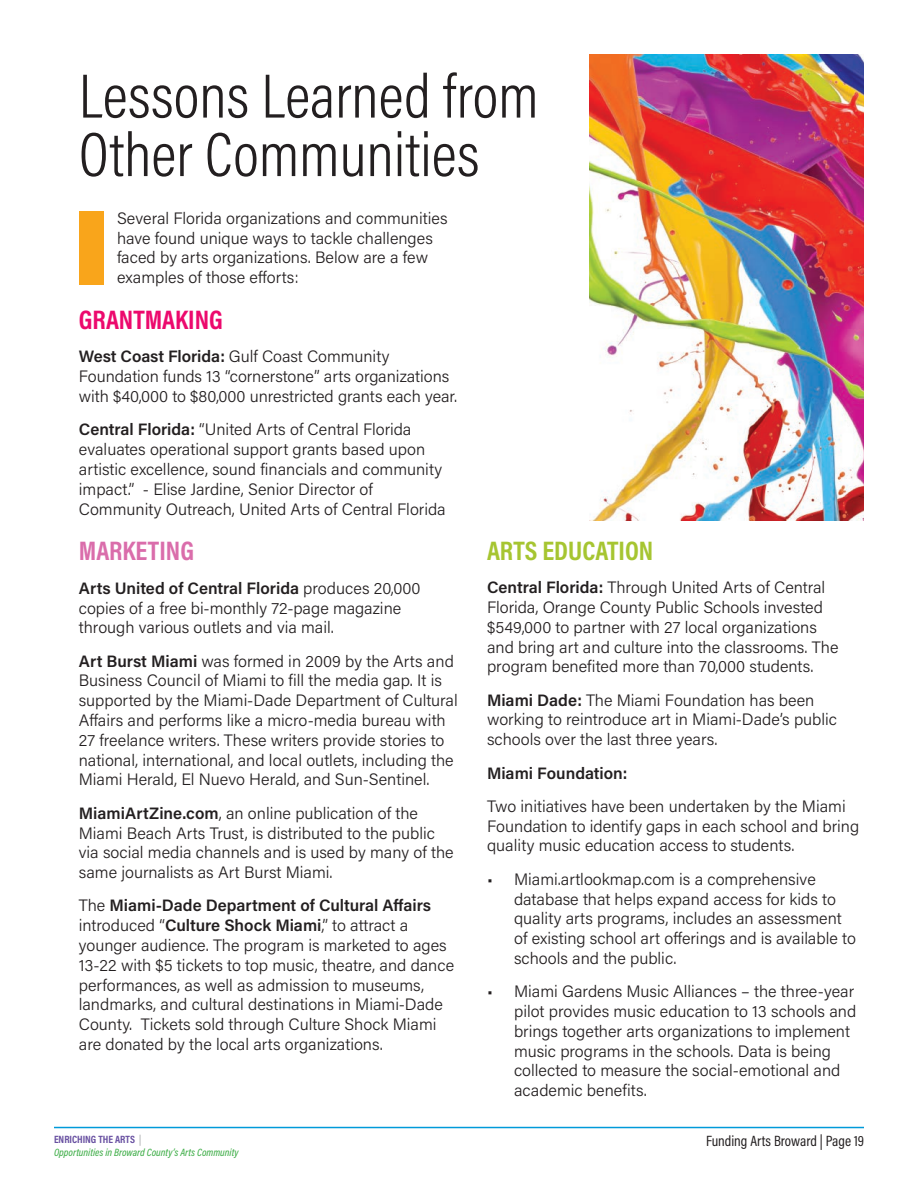
<style>
.page{position:relative;width:918px;height:1188px;background:#fff}
.page>*{position:absolute;margin:0;border:0;box-sizing:border-box;transform-origin:0 0}
.t1{font:300 63px/58.5px "Acumin Pro Cond";color:#231f20}
.Subhead{font:700 27px "Acumin Pro Cond";color:#a6c531}
.Subhead-2{font:700 27px "Acumin Pro Cond";color:#ec096d}
.Subhead-3{font:700 27px "Acumin Pro Cond";color:#da6dab}
.Paragraph_Style_1{font:300 16.5px/19.8px "Acumin Pro";color:#231f20}
.Paragraph_Style_1-2{font:600 16.5px "Acumin Pro";color:#231f20}
.t2{font:15px "Acumin Pro Cond";color:#231f20}
.t3{font:italic 500 10.65px "Acumin Pro Cond";color:#40ae49}
.s1{font-weight:600}
</style>
<div class="page">
<hr style="left:54px;top:1127px;width:810px;height:1px;background:#009ad9">
<img style="left:590px;top:54px;width:274px;height:467px">
<div style="left:79px;top:212px;width:25px;height:73px;background:#f9a51b"></div>
<p class="t1" style="left:79px;top:66px;width:461px">Lessons Learned from<br>Other Communities</p>
<p class="Paragraph_Style_1" style="left:117px;top:208px;width:332px">Several Florida organizations and communities have found unique ways to tackle challenges faced by arts organizations. Below are a few examples of those efforts:</p>
<p class="Subhead-2" style="left:79px;top:302px;width:146px">GRANTMAKING</p>
<p class="Paragraph_Style_1" style="left:79px;top:346px;width:380px"><span class="s1">West Coast Florida:</span> Gulf Coast Community<br>Foundation funds 13 “cornerstone” arts organizations with $40,000 to $80,000 unrestricted grants each year.</p>
<p class="Paragraph_Style_1" style="left:79px;top:419px;width:368px"><span class="s1">Central Florida:</span> “United Arts of Central Florida evaluates operational support grants based upon artistic excellence, sound financials and community impact.” - Elise Jardine, Senior Director of Community Outreach, United Arts of Central Florida</p>
<p class="Subhead-3" style="left:79px;top:533px;width:117px">MARKETING</p>
<p class="Paragraph_Style_1" style="left:79px;top:577px;width:343px"><span class="s1">Arts United of Central Florida</span> produces 20,000 copies of a free bi-monthly 72-page magazine through various outlets and via mail.</p>
<p class="Paragraph_Style_1" style="left:79px;top:650px;width:380px"><span class="s1">Art Burst Miami</span> was formed in 2009 by the Arts and Business Council of Miami to fill the media gap. It is supported by the Miami-Dade Department of Cultural Affairs and performs like a micro-media bureau with 27 freelance writers. These writers provide stories to national, international, and local outlets, including the Miami Herald, El Nuevo Herald, and Sun-Sentinel.</p>
<p class="Paragraph_Style_1" style="left:79px;top:802px;width:376px"><span class="s1">MiamiArtZine.com</span>, an online publication of the Miami Beach Arts Trust, is distributed to the public via social media channels and is used by many of the same journalists as Art Burst Miami.</p>
<p class="Paragraph_Style_1" style="left:79px;top:895px;width:377px">The <span class="s1">Miami-Dade Department of Cultural Affairs </span>introduced “<span class="s1">Culture Shock Miami</span>,” to attract a younger audience. The program is marketed to ages 13-22 with $5 tickets to top music, theatre, and dance performances, as well as admission to museums, landmarks, and cultural destinations in Miami-Dade County. Tickets sold through Culture Shock Miami are donated by the local arts organizations.</p>
<p class="t3" style="left:54px;top:1145px;width:186px">Opportunities in Broward County’s Arts Community</p>
<p class="Subhead" style="left:487px;top:533px;width:168px">ARTS EDUCATION</p>
<p class="Paragraph_Style_1" style="left:487px;top:577px;width:353px"><span class="s1">Central Florida:</span> Through United Arts of Central Florida, Orange County Public Schools invested $549,000 to partner with 27 local organizations and bring art and culture into the classrooms. The program benefited more than 70,000 students.</p>
<p class="Paragraph_Style_1" style="left:487px;top:689px;width:352px"><span class="s1">Miami Dade:</span> The Miami Foundation has been working to reintroduce art in Miami-Dade’s public schools over the last three years.</p>
<p class="Paragraph_Style_1-2" style="left:487px;top:761px;width:142px">Miami Foundation:</p>
<p class="Paragraph_Style_1" style="left:487px;top:796px;width:374px">Two initiatives have been undertaken by the Miami<br>Foundation to identify gaps in each school and bring quality music education access to students.</p>
<p class="Paragraph_Style_1" style="left:514px;top:868px;width:343px;text-indent:-27px">• Miami.artlookmap.com is a comprehensive database that helps expand access for kids to quality arts programs, includes an assessment of existing school art offerings and is available to schools and the public.</p>
<p class="Paragraph_Style_1" style="left:514px;top:981px;width:344px;text-indent:-27px">• Miami Gardens Music Alliances – the three-year pilot provides music education to 13 schools and brings together arts organizations to implement music programs in the schools. Data is being collected to measure the social-emotional and academic benefits.</p>
<p class="t2" style="left:706px;top:1131px;width:159px">Funding Arts Broward | Page 19</p>
</div>
